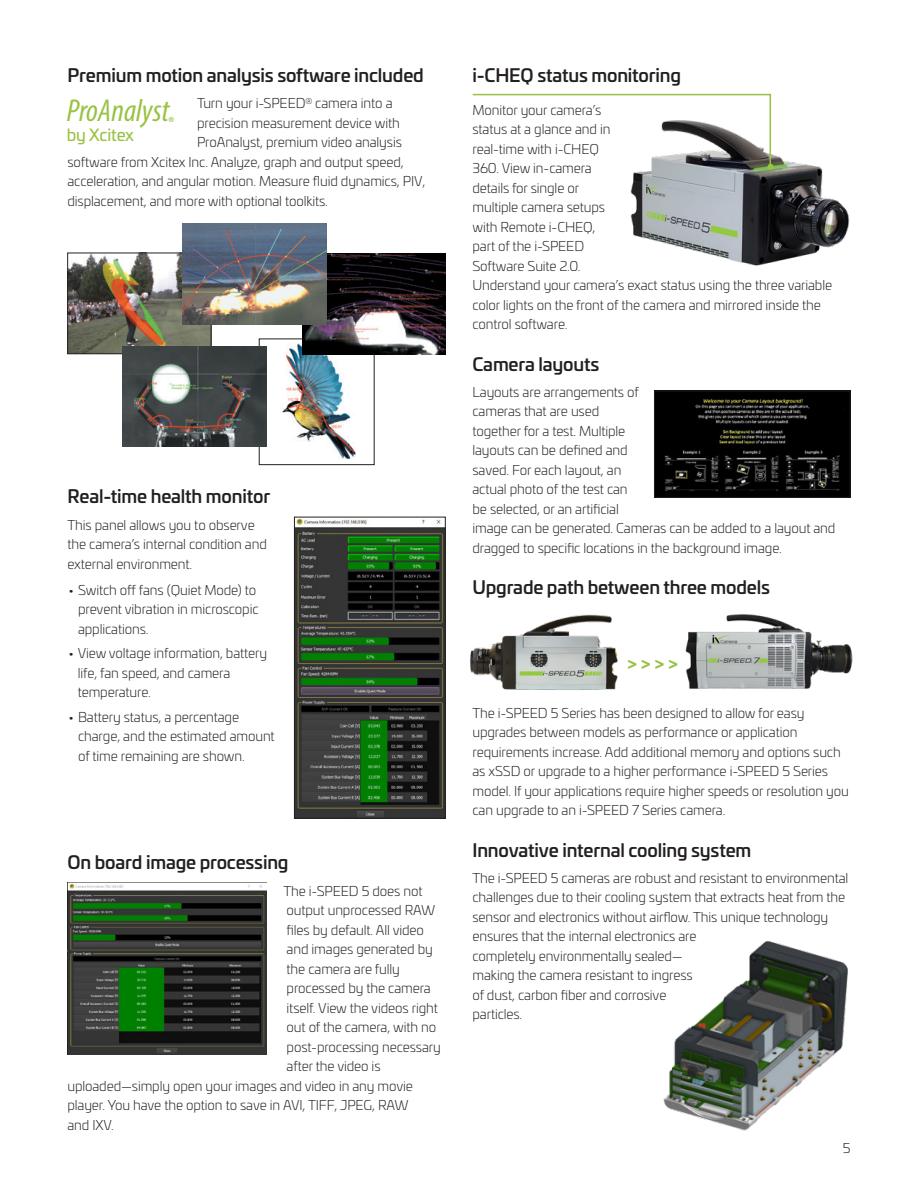
<style>
.page{position:relative;width:918px;height:1188px;background:#fff}
.page>*{position:absolute;margin:0;border:0;box-sizing:border-box;transform-origin:0 0}
.Large_Heads{font:italic condensed 31.8px "Myriad Pro";color:#99c243}
.Subheads{font:500 18px "Univia Pro";letter-spacing:-.01em;color:#231f20}
.Body_Copy{font:500 18px "Univia Pro";letter-spacing:-.01em;color:#231f20}
.Subheads-2{font:500 18px "Univia Pro";color:#99c243}
.Large_Heads-2{font:16.5px "Univia Pro";letter-spacing:-.01em;color:#99c243}
.Subheads-3{font:300 13.5px/19.5px "Univia Pro";letter-spacing:-.01em;color:#231f20}
.Body_Copy-2{font:300 13.5px/19.5px "Univia Pro";letter-spacing:-.01em;color:#231f20}
</style>
<div class="page">
<img style="left:296px;top:519px;width:148px;height:297px">
<div style="left:294px;top:517px;width:152px;height:301px;border:1px solid #231f20"></div>
<img style="left:68px;top:883px;width:198px;height:171px">
<img style="left:630px;top:154px;width:220px;height:112px">
<svg style="left:472px;top:93px;width:300px;height:75px"></svg>
<div style="left:767px;top:164px;width:7px;height:6px;background:#99c243;border-radius:50%"></div>
<img style="left:656px;top:393px;width:192px;height:103px">
<div style="left:654px;top:391px;width:196px;height:107px;border:1px solid #231f20"></div>
<img style="left:663px;top:940px;width:185px;height:191px">
<img style="left:266px;top:344px;width:91px;height:115px">
<div style="left:259px;top:339px;width:115px;height:126px;border:1px solid #231f20"></div>
<img style="left:302px;top:253px;width:143px;height:101px">
<img style="left:69px;top:255px;width:140px;height:97px">
<div style="left:67px;top:253px;width:144px;height:101px;border:1px solid #231f20"></div>
<img style="left:183px;top:224px;width:143px;height:101px">
<img style="left:123px;top:346px;width:143px;height:101px">
<img style="left:470px;top:614px;width:148px;height:76px">
<img style="left:685px;top:614px;width:168px;height:75px">
<p class="Body_Copy" style="left:68px;top:61px;width:358px">Premium motion analysis software included</p>
<p class="Subheads-3" style="left:197px;top:93px;width:197px">Turn your i-SPEED<sup>®</sup> camera into a</p>
<p class="Subheads-3" style="left:197px;top:112px;width:204px">precision measurement device with</p>
<p class="Subheads-3" style="left:197px;top:132px;width:206px">ProAnalyst, premium video analysis</p>
<p class="Subheads-3" style="left:68px;top:151px;width:338px">software from Xcitex Inc. Analyze, graph and output speed,</p>
<p class="Subheads-3" style="left:68px;top:171px;width:359px">acceleration, and angular motion. Measure fluid dynamics, PIV,</p>
<p class="Subheads-3" style="left:68px;top:190px;width:262px">displacement, and more with optional toolkits.</p>
<p class="Large_Heads" style="left:67px;top:92px;width:108px">ProAnalyst<sub>®</sub></p>
<p class="Large_Heads-2" style="left:67px;top:122px;width:69px">by Xcitex</p>
<p class="Subheads" style="left:68px;top:483px;width:204px">Real-time health monitor</p>
<p class="Subheads-3" style="left:68px;top:514px;width:201px">This panel allows you to observe the camera’s internal condition and external environment.</p>
<p class="Subheads-3" style="left:78px;top:580px;width:182px;text-indent:-11px">• Switch off fans (Quiet Mode) to prevent vibration in microscopic applications.</p>
<p class="Subheads-3" style="left:78px;top:643px;width:191px;text-indent:-10px">• View voltage information, battery life, fan speed, and camera temperature.</p>
<p class="Subheads-3" style="left:78px;top:706px;width:198px;text-indent:-11px">• Battery status, a percentage charge, and the estimated amount of time remaining are shown.</p>
<p class="Subheads" style="left:68px;top:849px;width:223px">On board image processing</p>
<p class="Body_Copy-2" style="left:284px;top:880px;width:141px">The i-SPEED 5 does not</p>
<p class="Body_Copy-2" style="left:287px;top:900px;width:150px">output unprocessed RAW</p>
<p class="Body_Copy-2" style="left:287px;top:919px;width:139px">files by default. All video</p>
<p class="Body_Copy-2" style="left:287px;top:939px;width:148px">and images generated by</p>
<p class="Body_Copy-2" style="left:287px;top:958px;width:115px">the camera are fully</p>
<p class="Body_Copy-2" style="left:287px;top:978px;width:146px">processed by the camera</p>
<p class="Body_Copy-2" style="left:287px;top:997px;width:153px">itself. View the videos right</p>
<p class="Body_Copy-2" style="left:287px;top:1017px;width:151px">out of the camera, with no</p>
<p class="Body_Copy-2" style="left:287px;top:1036px;width:156px">post-processing necessary</p>
<p class="Body_Copy-2" style="left:287px;top:1056px;width:95px">after the video is</p>
<p class="Body_Copy-2" style="left:68px;top:1075px;width:347px">uploaded—simply open your images and video in any movie</p>
<p class="Body_Copy-2" style="left:68px;top:1095px;width:343px">player. You have the option to save in AVI, TIFF, JPEG, RAW</p>
<p class="Body_Copy-2" style="left:68px;top:1114px;width:48px">and IXV.</p>
<p class="Subheads" style="left:472px;top:61px;width:210px">i-CHEQ status monitoring</p>
<p class="Body_Copy-2" style="left:472px;top:100px;width:361px">Monitor your camera’s<br>status at a glance and in<br>real-time with i-CHEQ<br>360. View in-camera<br>details for single or<br>multiple camera setups<br>with Remote i-CHEQ,<br>part of the i-SPEED<br>Software Suite 2.0.<br>Understand your camera’s exact status using the three variable color lights on the front of the camera and mirrored inside the control software.</p>
<p class="Subheads" style="left:472px;top:350px;width:128px">Camera layouts</p>
<p class="Subheads-3" style="left:472px;top:382px;width:365px">Layouts are arrangements of<br>cameras that are used<br>together for a test. Multiple<br>layouts can be defined and<br>saved. For each layout, an<br>actual photo of the test can<br>be selected, or an artificial<br>image can be generated. Cameras can be added to a layout and dragged to specific locations in the background image.</p>
<p class="Subheads" style="left:472px;top:574px;width:299px">Upgrade path between three models</p>
<p class="Subheads-2" style="left:627px;top:650px;width:52px">&gt;&gt;&gt;&gt;</p>
<p class="Subheads-3" style="left:472px;top:703px;width:378px">The i-SPEED 5 Series has been designed to allow for easy upgrades between models as performance or application requirements increase. Add additional memory and options such as xSSD or upgrade to a higher performance i-SPEED 5 Series model. If your applications require higher speeds or resolution you can upgrade to an i-SPEED 7 Series camera.</p>
<p class="Subheads" style="left:472px;top:836px;width:280px">Innovative internal cooling system</p>
<p class="Subheads-3" style="left:472px;top:868px;width:377px">The i-SPEED 5 cameras are robust and resistant to environmental challenges due to their cooling system that extracts heat from the sensor and electronics without airflow. This unique technology ensures that the internal electronics are<br>completely environmentally sealed—<br>making the camera resistant to ingress<br>of dust, carbon fiber and corrosive<br>particles.</p>
<p class="Body_Copy-2" style="left:843px;top:1138px;width:9px">5</p>
</div>
